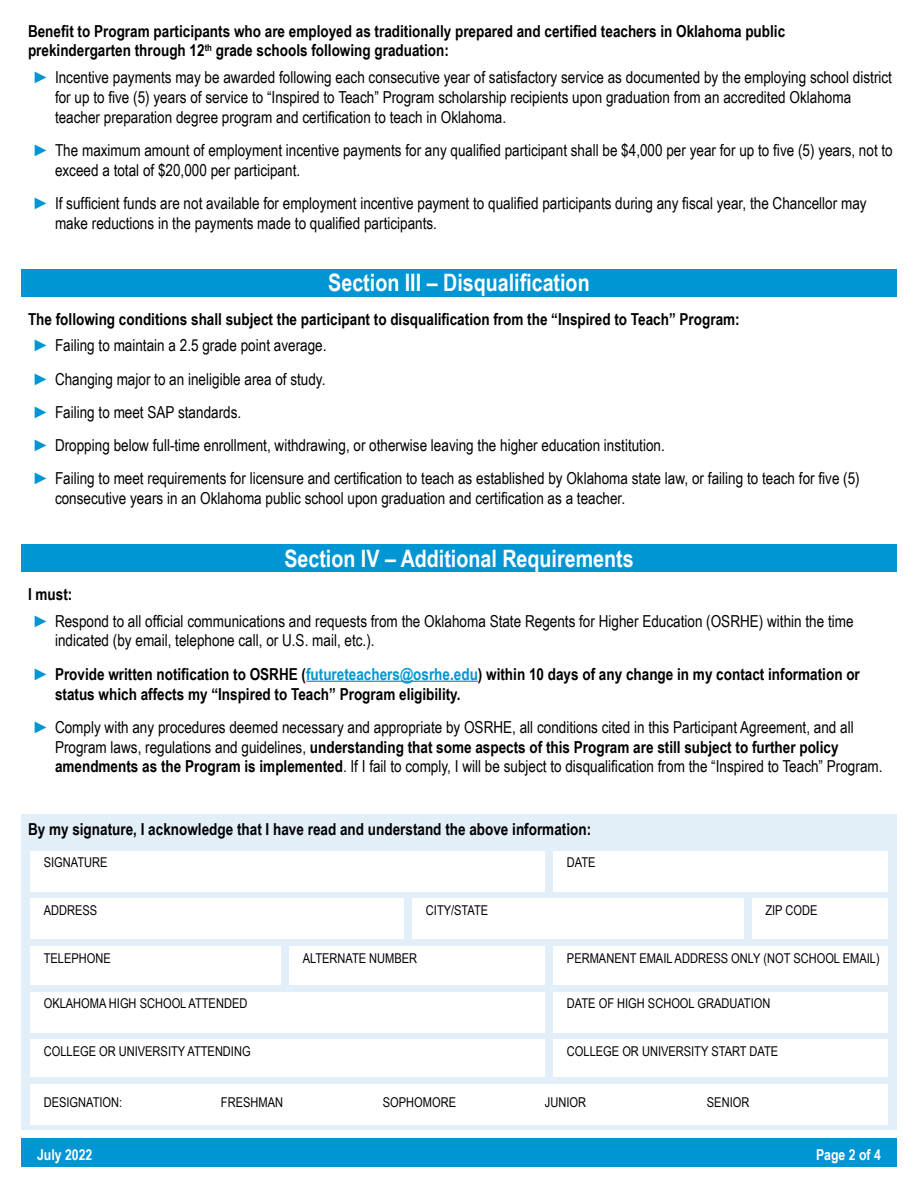
<style>
.page{position:relative;width:918px;height:1188px;background:#fff}
.page>*{position:absolute;margin:0;border:0;box-sizing:border-box;transform-origin:0 0}
.t1{font:700 24px "Arial Narrow";color:#fff}
.Bulletted_List{font:16.5px/19.8px "Arial Narrow";color:#000}
.Bulletted_List-2{font:700 16.5px/19.8px "Arial Narrow";color:#000}
.t2{font:700 15px "Arial Narrow";color:#fff}
.P_form_info{font:13.5px "Arial Narrow";color:#000}
.s1{color:#0095d3}
.s2{font-weight:400;color:#0095d3}
.s3{font-weight:700}
</style>
<div class="page">
<div style="left:21px;top:1138px;width:876px;height:29px;background:#0095d3"></div>
<div style="left:21px;top:814px;width:876px;height:316px;background:#e2eef8"></div>
<div style="left:21px;top:269px;width:876px;height:27px;background:#0095d3"></div>
<div style="left:21px;top:544px;width:876px;height:28px;background:#0095d3"></div>
<hr style="left:306px;top:681px;width:172px;height:1px;background:#0095d3">
<div style="left:30px;top:851px;width:515px;height:40px;background:#fff"></div>
<div style="left:553px;top:851px;width:335px;height:40px;background:#fff"></div>
<div style="left:30px;top:898px;width:374px;height:41px;background:#fff"></div>
<div style="left:412px;top:898px;width:331px;height:41px;background:#fff"></div>
<div style="left:752px;top:898px;width:136px;height:41px;background:#fff"></div>
<div style="left:30px;top:946px;width:250px;height:39px;background:#fff"></div>
<div style="left:289px;top:946px;width:256px;height:39px;background:#fff"></div>
<div style="left:553px;top:946px;width:335px;height:39px;background:#fff"></div>
<div style="left:30px;top:992px;width:515px;height:40px;background:#fff"></div>
<div style="left:553px;top:992px;width:335px;height:40px;background:#fff"></div>
<div style="left:30px;top:1039px;width:515px;height:38px;background:#fff"></div>
<div style="left:553px;top:1039px;width:335px;height:38px;background:#fff"></div>
<div style="left:30px;top:1084px;width:858px;height:41px;background:#fff"></div>
<p class="Bulletted_List-2" style="left:28px;top:20px;width:759px">Benefit to Program participants who are employed as traditionally prepared and certified teachers in Oklahoma public prekindergarten through 12<sup>th</sup> grade schools following graduation:</p>
<p class="Bulletted_List" style="left:55px;top:67px;width:839px;text-indent:-20px"><span class="s1">►</span> Incentive payments may be awarded following each consecutive year of satisfactory service as documented by the employing school district for up to five (5) years of service to “Inspired to Teach” Program scholarship recipients upon graduation from an accredited Oklahoma teacher preparation degree program and certification to teach in Oklahoma.</p>
<p class="Bulletted_List" style="left:55px;top:140px;width:839px;text-indent:-20px"><span class="s1">►</span> The maximum amount of employment incentive payments for any qualified participant shall be $4,000 per year for up to five (5) years, not to exceed a total of $20,000 per participant.</p>
<p class="Bulletted_List" style="left:55px;top:193px;width:813px;text-indent:-20px"><span class="s1">►</span> If sufficient funds are not available for employment incentive payment to qualified participants during any fiscal year, the Chancellor may make reductions in the payments made to qualified participants.</p>
<h2 class="t1" style="left:328px;top:265px;width:263px">Section III – Disqualification</h2>
<p class="Bulletted_List-2" style="left:28px;top:308px;width:713px">The following conditions shall subject the participant to disqualification from the “Inspired to Teach” Program:</p>
<p class="Bulletted_List" style="left:35px;top:335px;width:293px"><span class="s1">►</span> Failing to maintain a 2.5 grade point average.</p>
<p class="Bulletted_List" style="left:35px;top:368px;width:292px"><span class="s1">►</span> Changing major to an ineligible area of study.</p>
<p class="Bulletted_List" style="left:35px;top:402px;width:208px"><span class="s1">►</span> Failing to meet SAP standards.</p>
<p class="Bulletted_List" style="left:35px;top:435px;width:632px"><span class="s1">►</span> Dropping below full-time enrollment, withdrawing, or otherwise leaving the higher education institution.</p>
<p class="Bulletted_List" style="left:55px;top:468px;width:806px;text-indent:-20px"><span class="s1">►</span> Failing to meet requirements for licensure and certification to teach as established by Oklahoma state law, or failing to teach for five (5) consecutive years in an Oklahoma public school upon graduation and certification as a teacher.</p>
<h2 class="t1" style="left:284px;top:540px;width:351px">Section IV – Additional Requirements</h2>
<p class="Bulletted_List-2" style="left:28px;top:584px;width:46px">I must:</p>
<p class="Bulletted_List" style="left:55px;top:610px;width:800px;text-indent:-20px"><span class="s1">►</span> Respond to all official communications and requests from the Oklahoma State Regents for Higher Education (OSRHE) within the time indicated (by email, telephone call, or U.S. mail, etc.).</p>
<p class="Bulletted_List-2" style="left:55px;top:663px;width:806px;text-indent:-20px"><span class="s2">►</span> Provide written notification to OSRHE (<span class="s1">futureteachers@osrhe.edu</span>) within 10 days of any change in my contact information or status which affects my “Inspired to Teach” Program eligibility.</p>
<p class="Bulletted_List" style="left:55px;top:717px;width:829px;text-indent:-20px"><span class="s1">►</span> Comply with any procedures deemed necessary and appropriate by OSRHE, all conditions cited in this Participant Agreement, and all<br>Program laws, regulations and guidelines, <span class="s3">understanding that some aspects of this Program are still subject to further policy amendments as the Program is implemented</span>. If I fail to comply, I will be subject to disqualification from the “Inspired to Teach” Program.</p>
<p class="Bulletted_List-2" style="left:28px;top:819px;width:565px">By my signature, I acknowledge that I have read and understand the above information:</p>
<p class="P_form_info" style="left:44px;top:853px;width:65px">SIGNATURE</p>
<p class="P_form_info" style="left:567px;top:853px;width:30px">DATE</p>
<p class="P_form_info" style="left:44px;top:900px;width:55px">ADDRESS</p>
<p class="P_form_info" style="left:426px;top:900px;width:64px">CITY/STATE</p>
<p class="P_form_info" style="left:765px;top:900px;width:54px">ZIP CODE</p>
<p class="P_form_info" style="left:44px;top:948px;width:69px">TELEPHONE</p>
<p class="P_form_info" style="left:303px;top:948px;width:116px">ALTERNATE NUMBER</p>
<p class="P_form_info" style="left:567px;top:948px;width:314px">PERMANENT EMAIL ADDRESS ONLY (NOT SCHOOL EMAIL)</p>
<p class="P_form_info" style="left:44px;top:994px;width:205px">OKLAHOMA HIGH SCHOOL ATTENDED</p>
<p class="P_form_info" style="left:567px;top:994px;width:205px">DATE OF HIGH SCHOOL GRADUATION</p>
<p class="P_form_info" style="left:44px;top:1041px;width:208px">COLLEGE OR UNIVERSITY ATTENDING</p>
<p class="P_form_info" style="left:567px;top:1041px;width:213px">COLLEGE OR UNIVERSITY START DATE</p>
<p class="P_form_info" style="left:44px;top:1092px;width:80px">DESIGNATION:</p>
<p class="P_form_info" style="left:221px;top:1092px;width:64px">FRESHMAN</p>
<p class="P_form_info" style="left:383px;top:1092px;width:75px">SOPHOMORE</p>
<p class="P_form_info" style="left:545px;top:1092px;width:43px">JUNIOR</p>
<p class="P_form_info" style="left:707px;top:1092px;width:44px">SENIOR</p>
<p class="t2" style="left:37px;top:1143px;width:57px">July 2022</p>
<p class="t2" style="left:816px;top:1143px;width:66px">Page 2 of 4</p>
</div>
